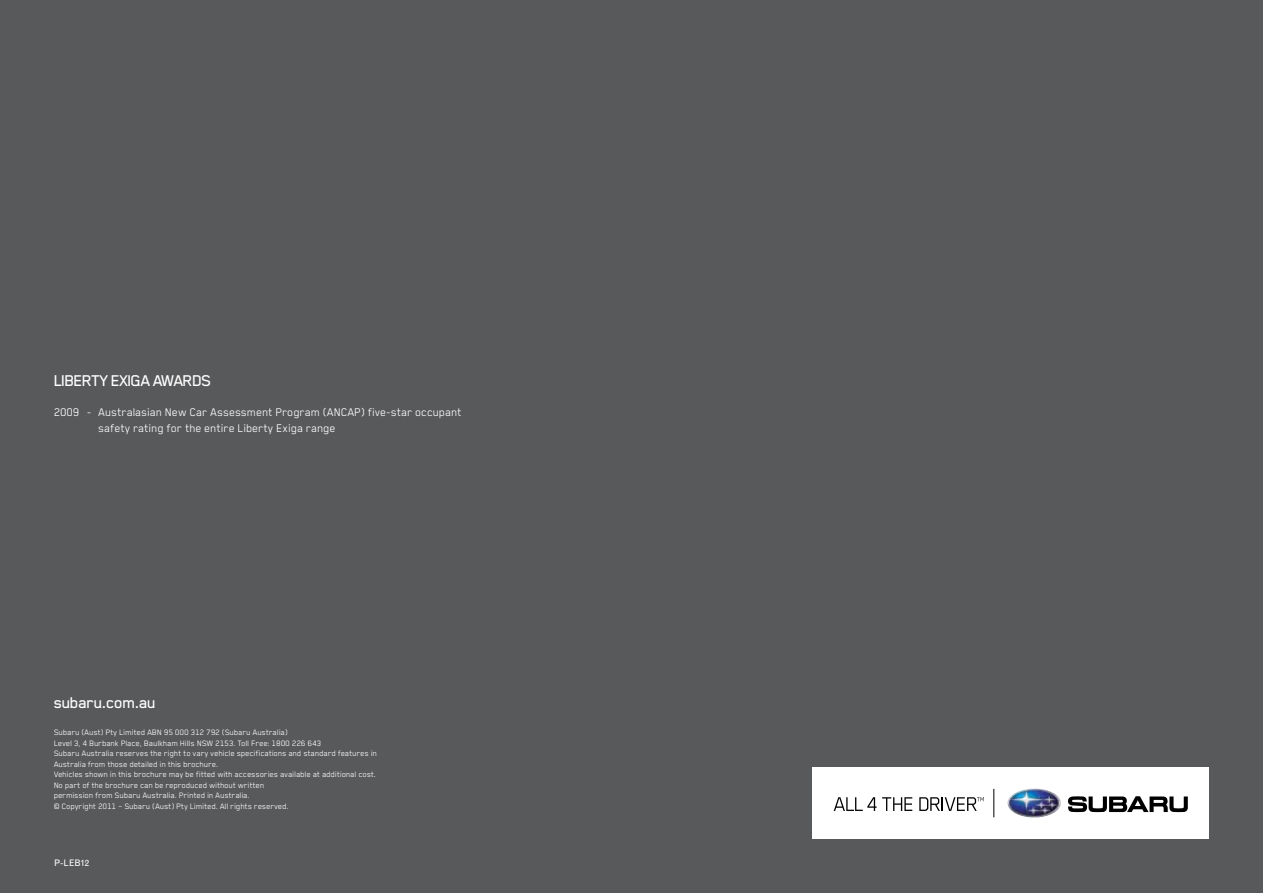
<style>
.page{position:relative;width:1263px;height:893px;background:#58595b}
.page>*{position:absolute;margin:0;border:0;box-sizing:border-box;transform-origin:0 0}
.t1{font:500 18px "Subaru";letter-spacing:-.05em;color:#fff}
.t2{font:500 18px "Subaru";letter-spacing:-.03em;color:#fff}
.t3{font:12.75px/16.5px "Subaru";color:#fff}
.t4{font:9px/10.5px "Subaru";color:#fff}
.t5{font:9px "Grotesque";color:#fff}
</style>
<div class="page">
<div style="left:812px;top:767px;width:397px;height:72px;background:#fff"></div>
<svg style="left:993px;top:789px;width:1px;height:28px"></svg>
<svg style="left:834px;top:797px;width:78px;height:14px"></svg>
<svg style="left:919px;top:797px;width:65px;height:14px"></svg>
<svg style="left:1068px;top:796px;width:120px;height:16px"></svg>
<img style="left:1007px;top:789px;width:54px;height:28px">
<h1 class="t1" style="left:54px;top:371px;width:159px">LIBERTY EXIGA AWARDS</h1>
<h2 class="t3" style="left:99px;top:403px;width:365px;text-indent:-45px">2009 - Australasian New Car Assessment Program (ANCAP) five-star occupant safety rating for the entire Liberty Exiga range</h2>
<h1 class="t2" style="left:54px;top:692px;width:104px">subaru.com.au</h1>
<p class="t4" style="left:54px;top:727px;width:325px">Subaru (Aust) Pty Limited ABN 95 000 312 792 (Subaru Australia)<br>Level 3, 4 Burbank Place, Baulkham Hills NSW 2153. Toll Free: 1800 226 643<br>Subaru Australia reserves the right to vary vehicle specifications and standard features in Australia from those detailed in this brochure.<br>Vehicles shown in this brochure may be fitted with accessories available at additional cost.<br>No part of the brochure can be reproduced without written<br>permission from Subaru Australia. Printed in Australia.<br>© Copyright 2011 – Subaru (Aust) Pty Limited. All rights reserved.</p>
<p class="t5" style="left:54px;top:857px;width:37px">P-LEB12</p>
</div>
